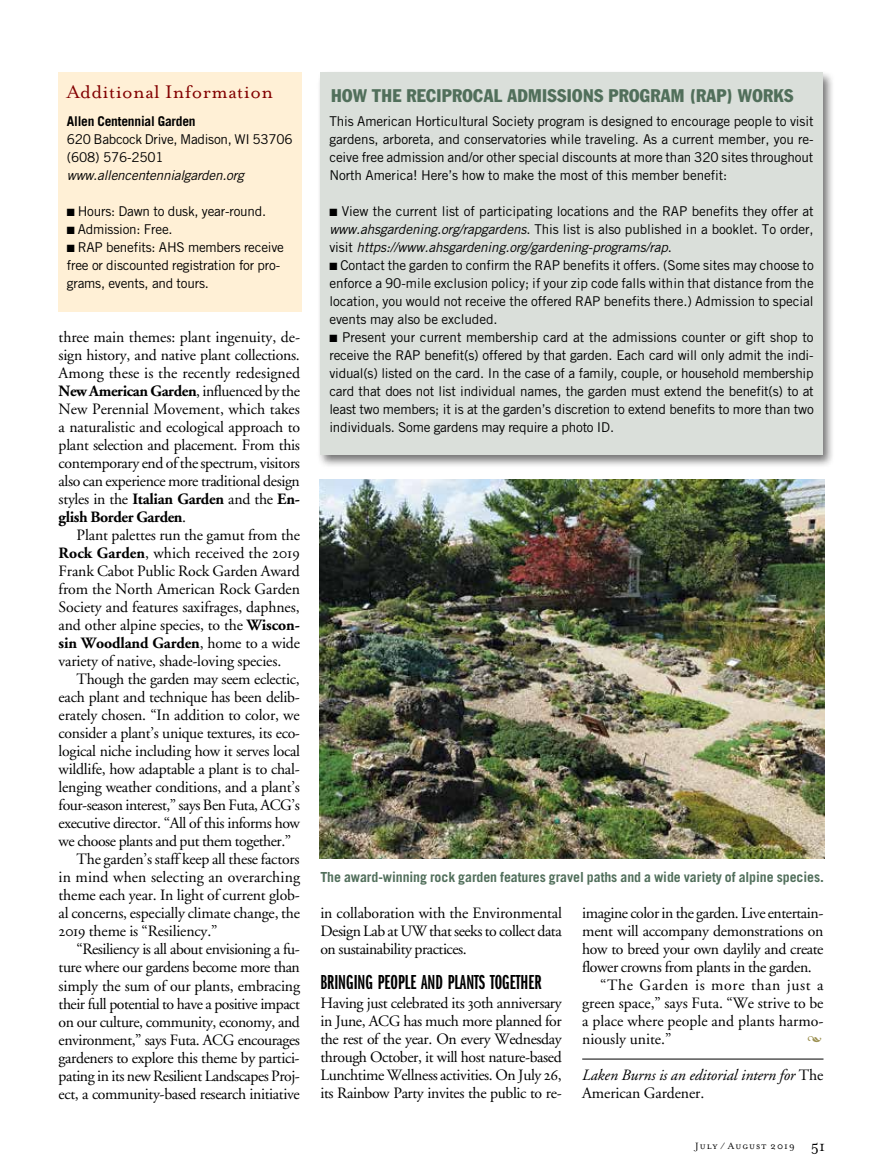
<style>
.page{position:relative;width:891px;height:1175px;background:#fff}
.page>*{position:absolute;margin:0;border:0;box-sizing:border-box;transform-origin:0 0}
.t1{font:21px "Franklin Gothic Demi X Comp";color:#000}
.t2{font:21px "Mrs Eaves Roman";letter-spacing:.02em;color:#820000}
.t3{font:condensed 18px "Franklin Gothic";letter-spacing:.02em;color:#516f5b}
.t4{font:15.75px/18px "Adobe Garamond Regular Os F";letter-spacing:-.02em;color:#000;text-align:justify}
.t5{font:15.75px "Adobe Garamond Bold Os F";letter-spacing:-.025em;color:#000}
.t6{font:15.75px "Adobe Garamond Regular Os F";color:#000}
.t7{font:15.75px "Adobe Garamond Italic Os F";letter-spacing:-.005em;color:#000}
.t8{font:15.75px "Adobe Garamond Regular Os F";letter-spacing:.005em;color:#000}
.t9{font:15.75px "Adobe Garamond Regular Os F";letter-spacing:.04em;color:#000}
.t10{font:15.75px "Adobe Garamond";letter-spacing:-.005em;color:#000}
.t11{font:700 13.8px "Trade Gothic";letter-spacing:-.005em;color:#516f5b}
.t12{font:13.5px/18px "Trade Gothic";letter-spacing:-.015em;color:#000;text-align:justify}
.t13{font:italic 13.5px "Trade Gothic";letter-spacing:-.015em;color:#000}
.t14{font:700 13.5px "Trade Gothic";letter-spacing:-.015em;color:#000}
.t15{font:10.5px "Mrs Eaves Small Caps";letter-spacing:.095em;color:#000}
.s1{font-style:italic}
.s2{font-family:"Adobe Garamond Regular Os F"}
.s3{font-family:"Adobe Garamond Bold Os F"}
.s4{font-family:"Adobe Garamond"}
.s5{font-family:"Mrs Eaves Roman"}
.s6{font-family:"Mrs Eaves Roman";font-size:16.5px}
</style>
<div class="page">
<hr style="left:582px;top:1058px;width:242px;height:1px;background:#000">
<div style="left:317px;top:70px;width:518px;height:398px;background:#000;opacity:.55"></div>
<div style="left:320px;top:72px;width:503px;height:382px;background:#dadfda"></div>
<div style="left:58px;top:72px;width:244px;height:239px;background:#fff0d6"></div>
<img style="left:320px;top:479px;width:504px;height:379px">
<h1 class="t2" style="left:67px;top:81px;width:208px">Additional Information</h1>
<p class="t3" style="left:331px;top:84px;width:464px">HOW THE RECIPROCAL ADMISSIONS PROGRAM (RAP) WORKS</p>
<p class="t14" style="left:67px;top:113px;width:130px">Allen Centennial Garden</p>
<p class="t12" style="left:67px;top:130px;width:227px">620 Babcock Drive, Madison, WI 53706 (608) 576-2501</p>
<p class="t13" style="left:67px;top:167px;width:178px">www.allencentennialgarden.org</p>
<p class="t12" style="left:67px;top:202px;width:201px">■ Hours: Dawn to dusk, year-round.</p>
<p class="t12" style="left:67px;top:220px;width:107px">■ Admission: Free.</p>
<p class="t12" style="left:67px;top:238px;width:219px;text-align:left">■ RAP benefits: AHS members receive free or discounted registration for pro&shy;grams, events, and tours.</p>
<p class="t12" style="left:329px;top:112px;width:486px">This American Horticultural Society program is designed to encourage people to visit gardens, arboreta, and conservatories while traveling. As a current member, you re&shy;ceive free admission and/or other special discounts at more than 320 sites throughout North America! Here’s how to make the most of this member benefit:</p>
<p class="t12" style="left:329px;top:202px;width:486px">■ View the current list of participating locations and the RAP benefits they offer at <span class="s1">www.ahsgardening.org/rapgardens</span>. This list is also published in a booklet. To order, visit <span class="s1">https://www.ahsgardening.org/gardening-programs/rap</span>.</p>
<p class="t12" style="left:329px;top:256px;width:486px">■ Contact the garden to confirm the RAP benefits it offers. (Some sites may choose to enforce a 90-mile exclusion policy; if your zip code falls within that distance from the location, you would not receive the offered RAP benefits there.) Admission to special events may also be excluded.</p>
<p class="t12" style="left:329px;top:328px;width:486px">■ Present your current membership card at the admissions counter or gift shop to receive the RAP benefit(s) offered by that garden. Each card will only admit the indi&shy;vidual(s) listed on the card. In the case of a family, couple, or household membership card that does not list individual names, the garden must extend the benefit(s) to at least two members; it is at the garden’s discretion to extend benefits to more than two individuals. Some gardens may require a photo ID.</p>
<p class="t4" style="left:59px;top:328px;width:243px">three main themes: plant ingenuity, de&shy;sign history, and native plant collections.<br>Among these is the recently redesigned</p>
<p class="t5" style="left:59px;top:382px;width:243px">New American Garden<span class="s2">, influenced by the</span></p>
<p class="t4" style="left:59px;top:400px;width:243px">New Perennial Movement, which takes a naturalistic and ecological approach to plant selection and placement. From this contemporary end of the spectrum, visitors also can experience more traditional design styles in the <span class="s3">Italian Garden</span> and the <span class="s3">En-</span></p>
<p class="t5" style="left:59px;top:508px;width:129px">glish Border Garden<span class="s2">.</span></p>
<p class="t4" style="left:59px;top:526px;width:243px;text-indent:18px">Plant palettes run the gamut from the <span class="s3">Rock Garden</span>, which received the 2019<br>Frank Cabot Public Rock Garden Award from the North American Rock Garden Society and features saxifrages, daphnes, and other alpine species, to the <span class="s3">Wiscon-</span></p>
<p class="t5" style="left:59px;top:634px;width:243px">sin Woodland Garden<span class="s2">, home to a wide</span></p>
<p class="t4" style="left:59px;top:652px;width:224px">variety of native, shade-loving species.</p>
<p class="t4" style="left:77px;top:670px;width:225px">Though the garden may seem eclectic,</p>
<p class="t4" style="left:59px;top:688px;width:243px">each plant and technique has been delib-</p>
<p class="t4" style="left:59px;top:706px;width:243px">erately chosen. “In addition to color, we</p>
<p class="t4" style="left:59px;top:724px;width:243px">consider a plant’s unique textures, its eco-</p>
<p class="t4" style="left:59px;top:742px;width:243px">logical niche including how it serves local</p>
<p class="t4" style="left:59px;top:760px;width:243px">wildlife, how adaptable a plant is to chal-</p>
<p class="t4" style="left:59px;top:778px;width:243px">lenging weather conditions, and a plant’s</p>
<p class="t4" style="left:59px;top:796px;width:243px">four-season interest,” says Ben Futa, ACG’s</p>
<p class="t4" style="left:59px;top:814px;width:243px">executive director. “All of this informs how</p>
<p class="t4" style="left:59px;top:832px;width:234px">we choose plants and put them together.”</p>
<p class="t4" style="left:77px;top:850px;width:225px">The garden’s staff keep all these factors</p>
<p class="t8" style="left:59px;top:869px;width:243px">in mind when selecting an overarching</p>
<p class="t4" style="left:59px;top:886px;width:243px">theme each year. In light of current glob-</p>
<p class="t4" style="left:59px;top:904px;width:243px">al concerns, especially climate change, the</p>
<p class="t4" style="left:59px;top:922px;width:160px">2019 theme is “Resiliency.”</p>
<p class="t4" style="left:77px;top:940px;width:225px">“Resiliency is all about envisioning a fu-</p>
<p class="t4" style="left:59px;top:958px;width:243px">ture where our gardens become more than</p>
<p class="t4" style="left:59px;top:976px;width:243px">simply the sum of our plants, embracing</p>
<p class="t4" style="left:59px;top:995px;width:243px">their full potential to have a positive impact</p>
<p class="t4" style="left:59px;top:1013px;width:243px">on our culture, community, economy, and</p>
<p class="t4" style="left:59px;top:1031px;width:243px">environment,” says Futa. ACG encourages</p>
<p class="t4" style="left:59px;top:1049px;width:243px">gardeners to explore this theme by partici-</p>
<p class="t4" style="left:59px;top:1067px;width:243px">pating in its new Resilient Landscapes Proj-</p>
<p class="t4" style="left:59px;top:1085px;width:243px">ect, a community-based research initiative</p>
<p class="t11" style="left:320px;top:869px;width:505px">The award-winning rock garden features gravel paths and a wide variety of alpine species.</p>
<p class="t4" style="left:582px;top:904px;width:243px">imagine color in the garden. Live entertain-</p>
<p class="t4" style="left:582px;top:922px;width:243px">ment will accompany demonstrations on</p>
<p class="t4" style="left:582px;top:940px;width:243px">how to breed your own daylily and create</p>
<p class="t4" style="left:582px;top:958px;width:231px">flower crowns from plants in the garden.</p>
<p class="t9" style="left:600px;top:977px;width:225px">“The Garden is more than just a</p>
<p class="t6" style="left:582px;top:995px;width:243px">green space,” says Futa. “We strive to be</p>
<p class="t6" style="left:582px;top:1013px;width:243px">a place where people and plants harmo-</p>
<p class="t6" style="left:582px;top:1031px;width:91px">niously unite.”</p>
<p class="t7" style="left:582px;top:1067px;width:243px">Laken Burns is an editorial intern for <span class="s4">The</span></p>
<p class="t10" style="left:582px;top:1085px;width:124px">American Gardener.</p>
<p class="t4" style="left:320px;top:905px;width:243px">in collaboration with the Environmental Design Lab at UW that seeks to collect data on sustainability practices.</p>
<h1 class="t1" style="left:320px;top:970px;width:223px">BRINGING PEOPLE AND PLANTS TOGETHER</h1>
<p class="t4" style="left:320px;top:994px;width:243px">Having just celebrated its 30th anniversary in June, ACG has much more planned for the rest of the year. On every Wednesday through October, it will host nature-based Lunchtime Wellness activities. On July 26, its Rainbow Party invites the public to re-</p>
<p class="t15" style="left:695px;top:1140px;width:131px">July / August <span class="s5">2019</span> <span class="s6">51</span></p>
</div>
